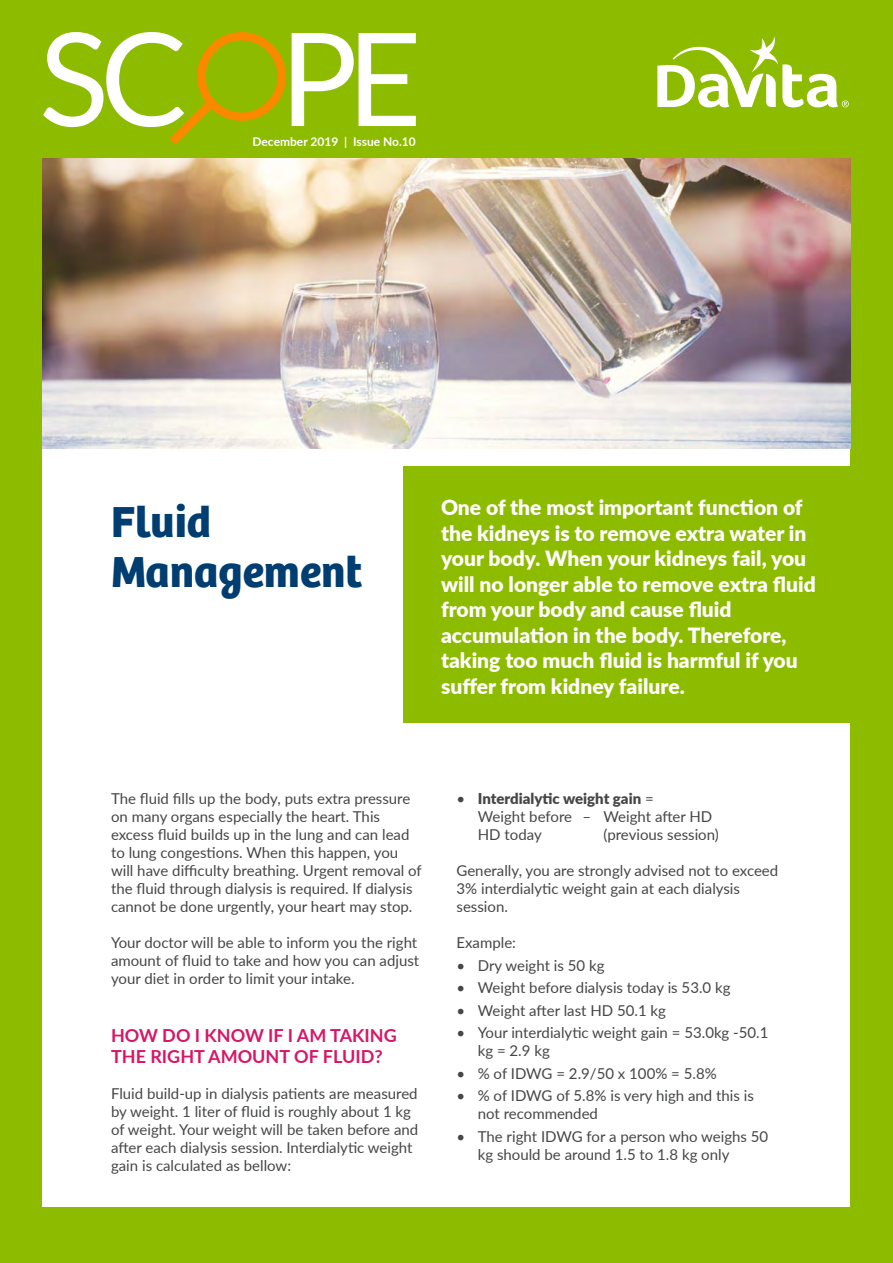
<style>
.page{position:relative;width:893px;height:1263px;background:#8dbb00}
.page>*{position:absolute;margin:0;border:0;box-sizing:border-box;transform-origin:0 0}
.t1{font:700 45px/49.5px "Bree Davita";color:#003d71}
.t2{font:900 21px/25.5px "Lato";color:#fff}
.t3{font:700 18px/21.6px "Lato";color:#d71667}
.t4{font:15px/18px "Lato";color:#454647}
.t5{font:700 12px "Lato";color:#fff}
.s1{font-weight:900}
</style>
<div class="page">
<div style="left:43px;top:43px;width:807px;height:1164px;background:#fff"></div>
<img style="left:43px;top:158px;width:807px;height:291px">
<div style="left:0;top:0;width:893px;height:158px;background:#8dbb00"></div>
<svg style="left:43px;top:32px;width:243px;height:112px"></svg>
<svg style="left:292px;top:33px;width:124px;height:93px"></svg>
<svg style="left:657px;top:36px;width:192px;height:71px"></svg>
<div style="left:404px;top:466px;width:463px;height:257px;background:#8dbb00"></div>
<p class="t5" style="left:253px;top:133px;width:165px">December 2019 | Issue No.10</p>
<h1 class="t1" style="left:111px;top:498px;width:253px">Fluid<br>Management</h1>
<p class="t2" style="left:441px;top:494px;width:376px">One of the most important function of the kidneys is to remove extra water in your body. When your kidneys fail, you will no longer able to remove extra fluid from your body and cause fluid accumulation in the body. Therefore, taking too much fluid is harmful if you suffer from kidney failure.</p>
<p class="t4" style="left:111px;top:789px;width:312px">The fluid fills up the body, puts extra pressure on many organs especially the heart. This excess fluid builds up in the lung and can lead to lung congestions. When this happen, you will have difficulty breathing. Urgent removal of the fluid through dialysis is required. If dialysis cannot be done urgently, your heart may stop.</p>
<p class="t4" style="left:111px;top:933px;width:310px">Your doctor will be able to inform you the right amount of fluid to take and how you can adjust your diet in order to limit your intake.</p>
<p class="t3" style="left:111px;top:1023px;width:287px">HOW DO I KNOW IF I AM TAKING<br>THE RIGHT AMOUNT OF FLUID?</p>
<p class="t4" style="left:111px;top:1084px;width:309px">Fluid build-up in dialysis patients are measured by weight. 1 liter of fluid is roughly about 1 kg of weight. Your weight will be taken before and after each dialysis session. Interdialytic weight gain is calculated as bellow:</p>
<p class="t4" style="left:478px;top:789px;width:236px;text-indent:-21px">• <span class="s1">Interdialytic weight gain</span> =<br>Weight before – Weight after HD<br>HD today</p>
<p class="t4" style="left:603px;top:825px;width:117px">(previous session)</p>
<p class="t4" style="left:456px;top:861px;width:323px">Generally, you are strongly advised not to exceed<br>3% interdialytic weight gain at each dialysis session.</p>
<p class="t4" style="left:456px;top:933px;width:61px">Example:</p>
<p class="t4" style="left:456px;top:955px;width:149px">• Dry weight is 50 kg</p>
<p class="t4" style="left:456px;top:978px;width:275px">• Weight before dialysis today is 53.0 kg</p>
<p class="t4" style="left:456px;top:1000px;width:211px">• Weight after last HD 50.1 kg</p>
<p class="t4" style="left:478px;top:1023px;width:292px;text-indent:-21px">• Your interdialytic weight gain = 53.0kg -50.1 kg = 2.9 kg</p>
<p class="t4" style="left:456px;top:1063px;width:262px">• % of IDWG = 2.9/50 x 100% = 5.8%</p>
<p class="t4" style="left:478px;top:1086px;width:278px;text-indent:-21px">• % of IDWG of 5.8% is very high and this is not recommended</p>
<p class="t4" style="left:478px;top:1126px;width:292px;text-indent:-21px">• The right IDWG for a person who weighs 50 kg should be around 1.5 to 1.8 kg only</p>
</div>
